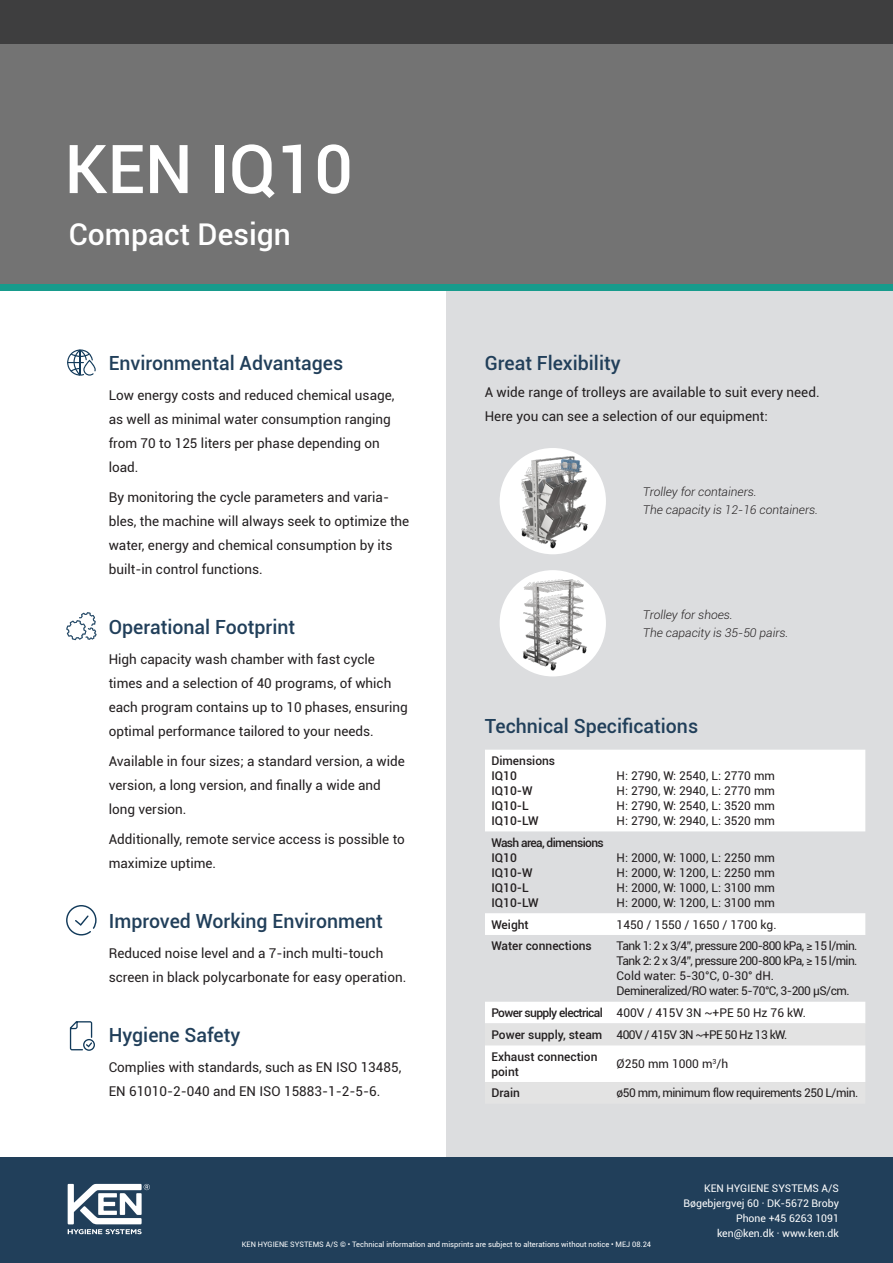
<style>
.page{position:relative;width:893px;height:1263px;background:#fff}
.page>*{position:absolute;margin:0;border:0;box-sizing:border-box;transform-origin:0 0}
.t1{font:500 67.5px "Roboto";color:#fff}
.t2{font:500 30px "Roboto";color:#fff}
.t3{font:500 19.5px "Roboto";color:#213f5a}
.t4{font:13.5px/24px "Roboto";color:#231f20}
.t5{font:12px "Roboto";color:#231f20}
.t6{font:500 12px/15px "Roboto";color:#231f20}
.t7{font:12px "Roboto";letter-spacing:-.05em;color:#231f20}
.t8{font:italic 300 12px "Roboto";color:#231f20}
.t9{font:12px "Roboto";letter-spacing:-.04em;color:#231f20}
.t10{font:500 12px "Roboto";letter-spacing:-.05em;color:#231f20}
.t11{font:10.5px "Roboto";color:#fff}
.t12{font:7.5px "Roboto";color:#fff}
</style>
<div class="page">
<div style="left:0;top:0;width:893px;height:45px;background:#3e3e3f"></div>
<div style="left:0;top:45px;width:893px;height:240px;background:#737373"></div>
<div style="left:446px;top:291px;width:447px;height:867px;background:#dcdddf"></div>
<div style="left:0;top:1158px;width:893px;height:105px;background:#213f5a"></div>
<img style="left:500px;top:448px;width:106px;height:106px;border-radius:53px">
<svg style="left:68px;top:1184px;width:82px;height:50px"></svg>
<img style="left:500px;top:570px;width:106px;height:106px;border-radius:53px">
<svg style="left:67px;top:349px;width:29px;height:27px"></svg>
<svg style="left:66px;top:612px;width:31px;height:28px"></svg>
<svg style="left:66px;top:905px;width:31px;height:30px"></svg>
<svg style="left:70px;top:1021px;width:25px;height:30px"></svg>
<svg style="left:485px;top:750px;width:380px;height:332px;fill:#fff"></svg>
<svg style="left:485px;top:1023px;width:380px;height:22px"></svg>
<div style="left:0;top:285px;width:893px;height:6px;background:#179b8c"></div>
<p class="t1" style="left:65px;top:122px;width:290px">KEN IQ10</p>
<p class="t2" style="left:69px;top:213px;width:223px">Compact Design</p>
<p class="t3" style="left:109px;top:350px;width:236px">Environmental Advantages</p>
<p class="t4" style="left:109px;top:383px;width:287px">Low energy costs and reduced chemical usage, as well as minimal water consumption ranging from 70 to 125 liters per phase depending on load.</p>
<p class="t4" style="left:109px;top:485px;width:302px">By monitoring the cycle parameters and varia&shy;bles, the machine will always seek to optimize the water, energy and chemical consumption by its built-in control functions.</p>
<p class="t3" style="left:109px;top:614px;width:188px">Operational Footprint</p>
<p class="t4" style="left:109px;top:647px;width:301px">High capacity wash chamber with fast cycle times and a selection of 40 programs, of which each program contains up to 10 phases, ensuring optimal performance tailored to your needs.</p>
<p class="t4" style="left:109px;top:749px;width:298px">Available in four sizes; a standard version, a wide version, a long version, and finally a wide and long version.</p>
<p class="t4" style="left:109px;top:827px;width:298px">Additionally, remote service access is possible to maximize uptime.</p>
<p class="t3" style="left:109px;top:908px;width:276px">Improved Working Environment</p>
<p class="t4" style="left:109px;top:941px;width:299px">Reduced noise level and a 7-inch multi-touch screen in black polycarbonate for easy operation.</p>
<p class="t3" style="left:109px;top:1022px;width:133px">Hygiene Safety</p>
<p class="t4" style="left:109px;top:1055px;width:294px">Complies with standards, such as EN ISO 13485,<br>EN 61010-2-040 and EN ISO 15883-1-2-5-6.</p>
<p class="t3" style="left:485px;top:350px;width:137px">Great Flexibility</p>
<p class="t4" style="left:485px;top:380px;width:336px">A wide range of trolleys are available to suit every need.<br>Here you can see a selection of our equipment:</p>
<p class="t8" style="left:643px;top:483px;width:115px">Trolley for containers.</p>
<p class="t8" style="left:643px;top:501px;width:177px">The capacity is 12-16 containers.</p>
<p class="t8" style="left:643px;top:607px;width:91px">Trolley for shoes.</p>
<p class="t8" style="left:643px;top:625px;width:147px">The capacity is 35-50 pairs.</p>
<p class="t3" style="left:485px;top:712px;width:215px">Technical Specifications</p>
<p class="t6" style="left:491px;top:753px;width:65px">Dimensions</p>
<p class="t6" style="left:491px;top:768px;width:27px">IQ10</p>
<p class="t6" style="left:491px;top:783px;width:43px">IQ10-W</p>
<p class="t6" style="left:491px;top:798px;width:39px">IQ10-L</p>
<p class="t6" style="left:491px;top:813px;width:49px">IQ10-LW</p>
<p class="t5" style="left:617px;top:767px;width:160px">H: 2790, W: 2540, L: 2770 mm</p>
<p class="t5" style="left:617px;top:782px;width:160px">H: 2790, W: 2940, L: 2770 mm</p>
<p class="t5" style="left:617px;top:797px;width:160px">H: 2790, W: 2540, L: 3520 mm</p>
<p class="t5" style="left:617px;top:812px;width:160px">H: 2790, W: 2940, L: 3520 mm</p>
<p class="t10" style="left:491px;top:834px;width:114px">Wash area, dimensions</p>
<p class="t6" style="left:491px;top:849px;width:27px">IQ10</p>
<p class="t6" style="left:491px;top:864px;width:43px">IQ10-W</p>
<p class="t6" style="left:491px;top:879px;width:39px">IQ10-L</p>
<p class="t6" style="left:491px;top:894px;width:49px">IQ10-LW</p>
<p class="t5" style="left:617px;top:849px;width:160px">H: 2000, W: 1000, L: 2250 mm</p>
<p class="t5" style="left:617px;top:864px;width:160px">H: 2000, W: 1200, L: 2250 mm</p>
<p class="t5" style="left:617px;top:879px;width:160px">H: 2000, W: 1000, L: 3100 mm</p>
<p class="t5" style="left:617px;top:894px;width:160px">H: 2000, W: 1200, L: 3100 mm</p>
<p class="t6" style="left:491px;top:916px;width:39px">Weight</p>
<p class="t5" style="left:617px;top:916px;width:161px">1450 / 1550 / 1650 / 1700 kg.</p>
<p class="t6" style="left:491px;top:938px;width:102px">Water connections</p>
<p class="t7" style="left:617px;top:938px;width:242px">Tank 1: 2 x 3/4”, pressure 200-800 kPa, ≥ 15 l/min.</p>
<p class="t7" style="left:617px;top:953px;width:242px">Tank 2: 2 x 3/4”, pressure 200-800 kPa, ≥ 15 l/min.</p>
<p class="t5" style="left:617px;top:968px;width:159px">Cold water: 5-30°C, 0-30° dH.</p>
<p class="t9" style="left:617px;top:983px;width:235px">Demineralized/RO water: 5-70°C, 3-200 μS/cm.</p>
<p class="t10" style="left:491px;top:1004px;width:113px">Power supply electrical</p>
<p class="t5" style="left:617px;top:1004px;width:191px">400V / 415V 3N ~+PE 50 Hz 76 kW.</p>
<p class="t6" style="left:491px;top:1027px;width:112px">Power supply, steam</p>
<p class="t7" style="left:617px;top:1026px;width:172px">400V / 415V 3N ~+PE 50 Hz 13 kW.</p>
<p class="t6" style="left:491px;top:1048px;width:108px">Exhaust connection point</p>
<p class="t5" style="left:617px;top:1055px;width:113px">Ø250 mm 1000 m<sup>3</sup>/h</p>
<p class="t6" style="left:491px;top:1085px;width:30px">Drain</p>
<p class="t9" style="left:617px;top:1085px;width:243px">ø50 mm, minimum flow requirements 250 L/min.</p>
<p class="t11" style="left:704px;top:1181px;width:136px">KEN HYGIENE SYSTEMS A/S</p>
<p class="t11" style="left:683px;top:1196px;width:157px">Bøgebjergvej 60 · DK-5672 Broby</p>
<p class="t11" style="left:736px;top:1211px;width:104px">Phone +45 6263 1091</p>
<p class="t11" style="left:717px;top:1226px;width:123px">ken@ken.dk · www.ken.dk</p>
<p class="t12" style="left:242px;top:1239px;width:411px">KEN HYGIENE SYSTEMS A/S © • Technical information and misprints are subject to alterations without notice • MEJ 08.24</p>
</div>
